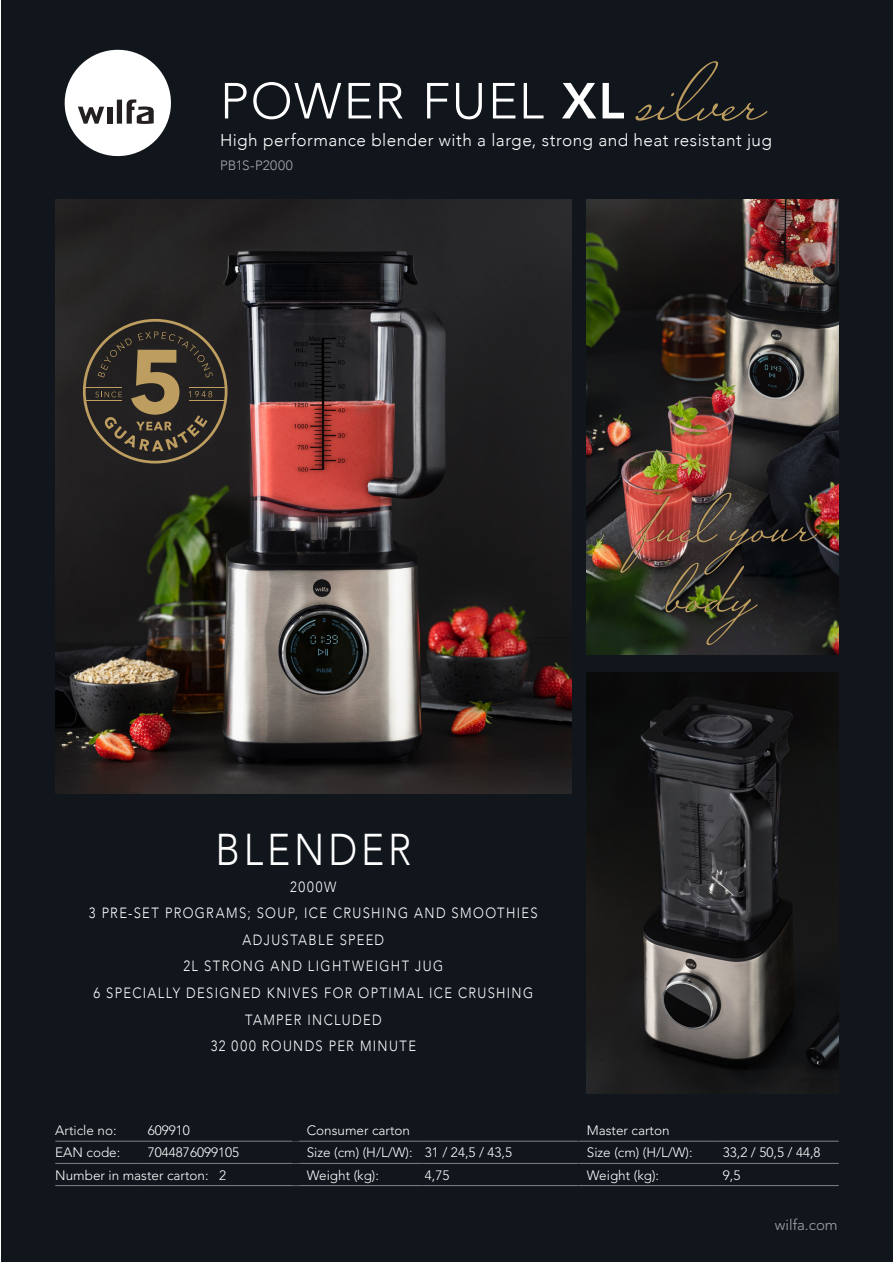
<style>
.page{position:relative;width:893px;height:1263px;background:#fff}
.page>*{position:absolute;margin:0;border:0;box-sizing:border-box;transform-origin:0 0}
.t1{font:92.55px "Mr Sheffield";color:#bd9d60}
.t2{font:76.8px "Mr Sheffield";color:#bd9d60}
.t3{font:300 50.1px "Avenir";letter-spacing:.035em;color:#fff}
.t4{font:300 44.4px "Avenir";letter-spacing:.1em;color:#fff;scale:.88 1}
.t5{font:300 17.1px "Avenir";letter-spacing:.025em;color:#fff}
.t6{font:300 15px "Avenir LT Std";color:#a5a9ac}
.t7{font:300 14.85px "Avenir";letter-spacing:.105em;color:#fff;scale:.88 1}
.t8{font:300 13.5px "Avenir LT Pro";color:#fff}
.t9{font:300 13.5px "Avenir";letter-spacing:.015em;color:#a8a9ad}
.s1{font-weight:800}
</style>
<div class="page">
<div style="left:1px;top:1px;width:891px;height:1261px;background:#11161c"></div>
<img style="left:586px;top:200px;width:253px;height:454px">
<img style="left:55px;top:200px;width:516px;height:593px">
<hr style="left:55px;top:1141px;width:87px;height:1px;background:#808285">
<hr style="left:142px;top:1141px;width:157px;height:1px;background:#808285">
<hr style="left:578px;top:1141px;width:136px;height:1px;background:#808285">
<hr style="left:714px;top:1141px;width:125px;height:1px;background:#808285">
<hr style="left:55px;top:1163px;width:87px;height:1px;background:#808285">
<hr style="left:142px;top:1163px;width:157px;height:1px;background:#808285">
<hr style="left:578px;top:1163px;width:136px;height:1px;background:#808285">
<hr style="left:714px;top:1163px;width:125px;height:1px;background:#808285">
<hr style="left:55px;top:1185px;width:87px;height:1px;background:#808285">
<hr style="left:142px;top:1185px;width:157px;height:1px;background:#808285">
<hr style="left:578px;top:1185px;width:136px;height:1px;background:#808285">
<hr style="left:714px;top:1185px;width:125px;height:1px;background:#808285">
<div style="left:292px;top:1141px;width:15px;height:22px;background:#11161c"></div>
<hr style="left:299px;top:1141px;width:124px;height:1px;background:#808285">
<hr style="left:423px;top:1141px;width:155px;height:1px;background:#808285">
<hr style="left:299px;top:1163px;width:124px;height:1px;background:#808285">
<hr style="left:423px;top:1163px;width:155px;height:1px;background:#808285">
<hr style="left:299px;top:1185px;width:124px;height:1px;background:#808285">
<hr style="left:423px;top:1185px;width:155px;height:1px;background:#808285">
<svg style="left:83px;top:319px;width:144px;height:144px"></svg>
<svg style="left:64px;top:49px;width:107px;height:108px"></svg>
<img style="left:586px;top:673px;width:253px;height:421px">
<div style="left:620px;top:493px;width:197px;height:152px;background:#231f20;opacity:.75"></div>
<p class="t1" style="left:640px;top:34px;width:128px">silver</p>
<p class="t3" style="left:220px;top:72px;width:406px">POWER FUEL <span class="s1">XL</span></p>
<p class="t5" style="left:220px;top:130px;width:553px">High performance blender with a large, strong and heat resistant jug</p>
<p class="t9" style="left:220px;top:157px;width:74px">PB1S-P2000</p>
<p class="t4" style="left:215px;top:823px;width:224px">BLENDER</p>
<p class="t7" style="left:290px;top:878px;width:54px">2000W</p>
<p class="t7" style="left:89px;top:904px;width:512px">3 PRE-SET PROGRAMS; SOUP, ICE CRUSHING AND SMOOTHIES</p>
<p class="t7" style="left:242px;top:931px;width:163px">ADJUSTABLE SPEED</p>
<p class="t7" style="left:184px;top:957px;width:296px">2L STRONG AND LIGHTWEIGHT JUG</p>
<p class="t7" style="left:94px;top:984px;width:501px">6 SPECIALLY DESIGNED KNIVES FOR OPTIMAL ICE CRUSHING</p>
<p class="t7" style="left:245px;top:1011px;width:157px">TAMPER INCLUDED</p>
<p class="t7" style="left:211px;top:1037px;width:235px">32 000 ROUNDS PER MINUTE</p>
<p class="t2" style="left:639px;top:470px;width:180px">fuel your</p>
<p class="t2" style="left:667px;top:540px;width:92px">body</p>
<p class="t8" style="left:55px;top:1122px;width:63px">Article no:</p>
<p class="t8" style="left:148px;top:1122px;width:44px">609910</p>
<p class="t8" style="left:307px;top:1122px;width:105px">Consumer carton</p>
<p class="t8" style="left:587px;top:1122px;width:84px">Master carton</p>
<p class="t8" style="left:55px;top:1145px;width:67px">EAN code:</p>
<p class="t8" style="left:148px;top:1145px;width:93px">7044876099105</p>
<p class="t8" style="left:307px;top:1145px;width:107px">Size (cm) (H/L/W):</p>
<p class="t8" style="left:425px;top:1145px;width:89px">31 / 24,5 / 43,5</p>
<p class="t8" style="left:587px;top:1145px;width:107px">Size (cm) (H/L/W):</p>
<p class="t8" style="left:723px;top:1145px;width:99px">33,2 / 50,5 / 44,8</p>
<p class="t8" style="left:55px;top:1167px;width:172px">Number in master carton: 2</p>
<p class="t8" style="left:307px;top:1167px;width:74px">Weight (kg):</p>
<p class="t8" style="left:425px;top:1167px;width:26px">4,75</p>
<p class="t8" style="left:587px;top:1167px;width:74px">Weight (kg):</p>
<p class="t8" style="left:723px;top:1167px;width:19px">9,5</p>
<p class="t6" style="left:775px;top:1216px;width:64px">wilfa.com</p>
</div>
